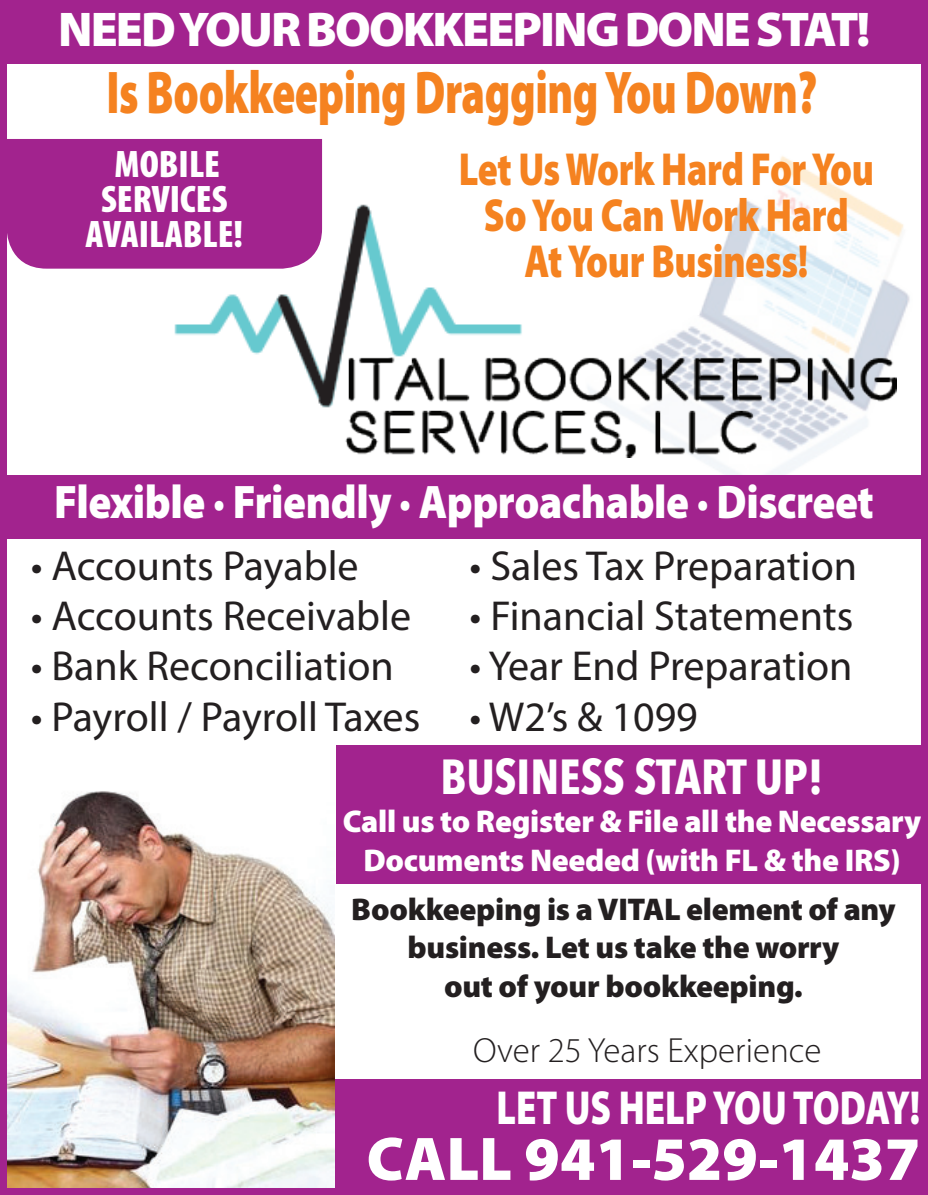
<style>
.page{position:relative;width:928px;height:1195px;background:#fff}
.page>*{position:absolute;margin:0;border:0;box-sizing:border-box;transform-origin:0 0}
.t1{font:900 61.95px "Myriad Pro";color:#fff}
.t2{font:900 60.55px "Myriad Pro";letter-spacing:-.01em;color:#f58220;scale:.71 1}
.t3{font:900 49px "Myriad Pro";letter-spacing:-.04em;color:#fff}
.t4{font:700 49px "Avenir Next Condensed";color:#fff}
.t5{font:900 47.95px "Myriad Pro";color:#fff;scale:.77 1}
.t6{font:900 47.25px "Myriad Pro";letter-spacing:-.01em;color:#fff;scale:.9 1}
.t7{font:900 46.55px/46.2px "Myriad Pro";letter-spacing:-.01em;color:#f58220;text-align:center;scale:.8 1}
.t8{font:42px "Myriad Pro";color:#231f20}
.t9{font:900 condensed 38.5px "Myriad Pro";color:#fff}
.t10{font:300 35px "Myriad Pro";color:#231f20}
.t11{font:900 31.5px/38.5px "Myriad Pro";letter-spacing:-.01em;color:#231f20;text-align:center}
.t12{font:900 31.5px/38.5px "Myriad Pro";letter-spacing:-.01em;color:#fff;text-align:center}
</style>
<div class="page">
<img style="left:625px;top:156px;width:285px;height:319px">
<div style="left:0;top:0;width:927px;height:63px;background:#a2238e"></div>
<div style="left:336px;top:744px;width:591px;height:139px;background:#a2238e"></div>
<div style="left:0;top:475px;width:927px;height:63px;background:#a2238e"></div>
<div style="left:0;top:1079px;width:927px;height:115px;background:#a2238e"></div>
<img style="left:174px;top:195px;width:722px;height:262px">
<img style="left:8px;top:791px;width:327px;height:395px">
<svg style="left:8px;top:139px;width:319px;height:135px;background:#a83295"></svg>
<div style="left:0;top:0;width:927px;height:1194px;border:7px solid #a2238e"></div>
<p class="t3" style="left:58px;top:-4px;width:813px">NEED YOUR BOOKKEEPING DONE STAT!</p>
<p class="t2" style="left:107px;top:52px;width:1002px">Is Bookkeeping Dragging You Down?</p>
<p class="t9" style="left:115px;top:139px;width:107px">MOBILE</p>
<p class="t9" style="left:101px;top:174px;width:128px">SERVICES</p>
<p class="t9" style="left:85px;top:209px;width:159px">AVAILABLE!</p>
<p class="t7" style="left:458px;top:144px;width:520px">Let Us Work Hard For You<br>So You Can Work Hard<br>At Your Business!</p>
<p class="t6" style="left:54px;top:471px;width:912px">Flexible · Friendly · Approachable · Discreet</p>
<p class="t8" style="left:31px;top:539px;width:329px">• Accounts Payable</p>
<p class="t8" style="left:31px;top:590px;width:382px">• Accounts Receivable</p>
<p class="t8" style="left:31px;top:640px;width:364px">• Bank Reconciliation</p>
<p class="t8" style="left:31px;top:690px;width:391px">• Payroll / Payroll Taxes</p>
<p class="t8" style="left:469px;top:539px;width:389px">• Sales Tax Preparation</p>
<p class="t8" style="left:469px;top:590px;width:385px">• Financial Statements</p>
<p class="t8" style="left:469px;top:640px;width:384px">• Year End Preparation</p>
<p class="t8" style="left:469px;top:690px;width:230px">• W2’s &amp; 1099</p>
<p class="t4" style="left:440px;top:746px;width:384px">BUSINESS START UP!</p>
<p class="t12" style="left:343px;top:801px;width:580px">Call us to Register &amp; File all the Necessary<br>Documents Needed (with FL &amp; the IRS)</p>
<p class="t11" style="left:351px;top:888px;width:546px">Bookkeeping is a VITAL element of any business. Let us take the worry<br>out of your bookkeeping.</p>
<p class="t10" style="left:473px;top:1030px;width:350px">Over 25 Years Experience</p>
<p class="t5" style="left:496px;top:1075px;width:552px">LET US HELP YOU TODAY!</p>
<p class="t1" style="left:366px;top:1117px;width:555px">CALL 941-529-1437</p>
</div>
